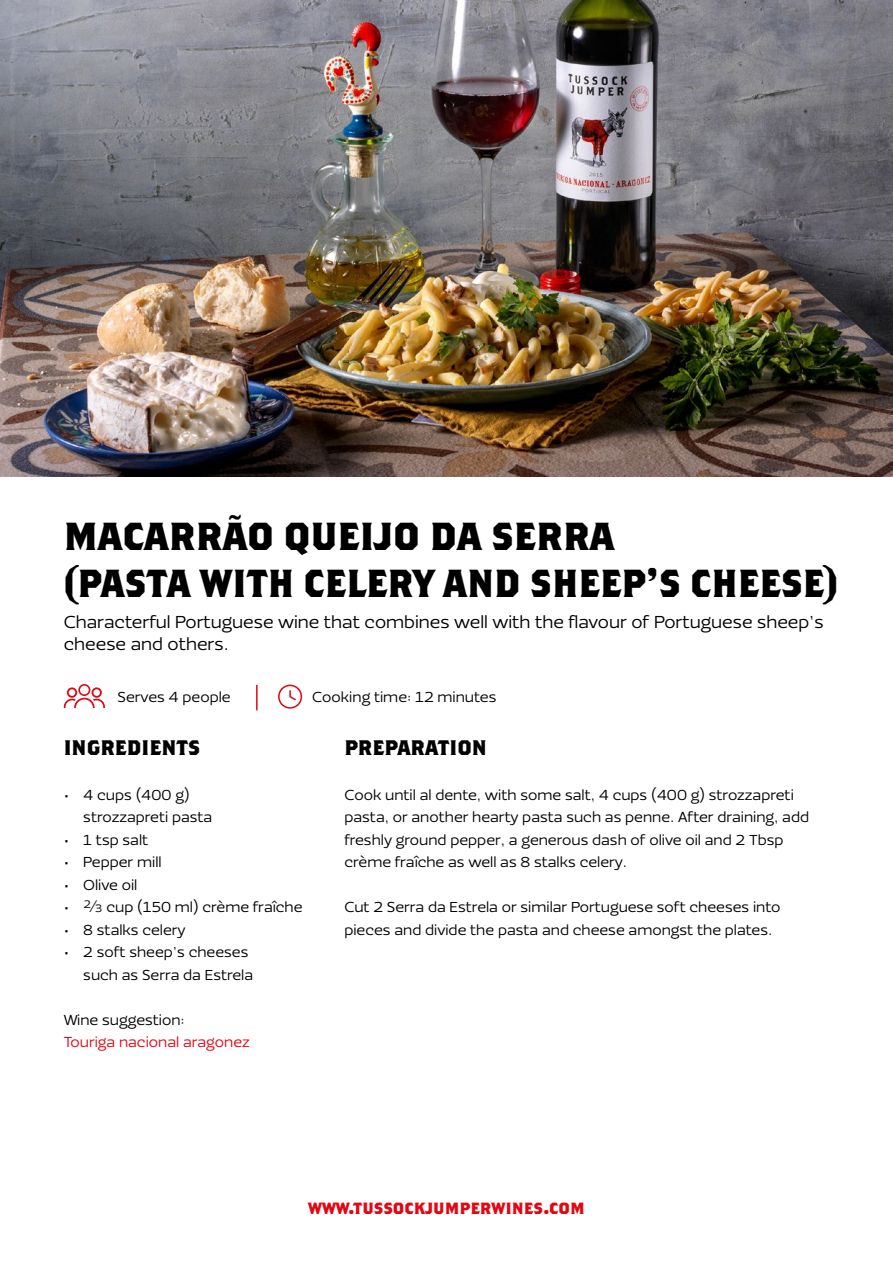
<style>
.page{position:relative;width:893px;height:1263px;background:#fff}
.page>*{position:absolute;margin:0;border:0;box-sizing:border-box;transform-origin:0 0}
.t1{font:700 39px/46.8px "Brothers";color:#000}
.t2{font:700 21px "Brothers";color:#000}
.t3{font:18px/21.6px "Ezzo";color:#000}
.t4{font:700 18px "Brothers";color:#e30613}
.t5{font:15px/22.5px "Ezzo";color:#000}
.t6{font:15px "Ezzo";color:#e30613}
</style>
<div class="page">
<img style="left:0;top:0;width:893px;height:476px">
<svg style="left:278px;top:685px;width:24px;height:24px"></svg>
<svg style="left:64px;top:684px;width:41px;height:24px"></svg>
<hr style="left:256px;top:685px;width:2px;height:25px;background:#e30613">
<h1 class="t1" style="left:64px;top:512px;width:776px">MACARRÃO QUEIJO DA SERRA<br>(PASTA WITH CELERY AND SHEEP’S CHEESE)</h1>
<p class="t3" style="left:64px;top:611px;width:761px">Characterful Portuguese wine that combines well with the flavour of Portuguese sheep’s cheese and others.</p>
<p class="t5" style="left:118px;top:686px;width:115px">Serves 4 people</p>
<p class="t5" style="left:312px;top:686px;width:186px">Cooking time: 12 minutes</p>
<h2 class="t2" style="left:64px;top:734px;width:138px">INGREDIENTS</h2>
<p class="t5" style="left:83px;top:783px;width:131px;text-indent:-20px">• 4 cups (400 g) strozzapreti pasta</p>
<p class="t5" style="left:64px;top:828px;width:86px">• 1 tsp salt</p>
<p class="t5" style="left:64px;top:851px;width:99px">• Pepper mill</p>
<p class="t5" style="left:64px;top:873px;width:75px">• Olive oil</p>
<p class="t5" style="left:64px;top:896px;width:240px">• ⅔ cup (150 ml) crème fraîche</p>
<p class="t5" style="left:64px;top:918px;width:123px">• 8 stalks celery</p>
<p class="t5" style="left:83px;top:941px;width:171px;text-indent:-20px">• 2 soft sheep’s cheeses such as Serra da Estrela</p>
<p class="t5" style="left:64px;top:1008px;width:123px">Wine suggestion:</p>
<p class="t6" style="left:64px;top:1033px;width:187px">Touriga nacional aragonez</p>
<h2 class="t2" style="left:344px;top:734px;width:144px">PREPARATION</h2>
<p class="t5" style="left:344px;top:783px;width:466px">Cook until al dente, with some salt, 4 cups (400 g) strozzapreti pasta, or another hearty pasta such as penne. After draining, add freshly ground pepper, a generous dash of olive oil and 2 Tbsp crème fraîche as well as 8 stalks celery.</p>
<p class="t5" style="left:344px;top:896px;width:437px">Cut 2 Serra da Estrela or similar Portuguese soft cheeses into pieces and divide the pasta and cheese amongst the plates.</p>
<p class="t4" style="left:308px;top:1196px;width:278px">www.tussockjumperwines.com</p>
</div>
